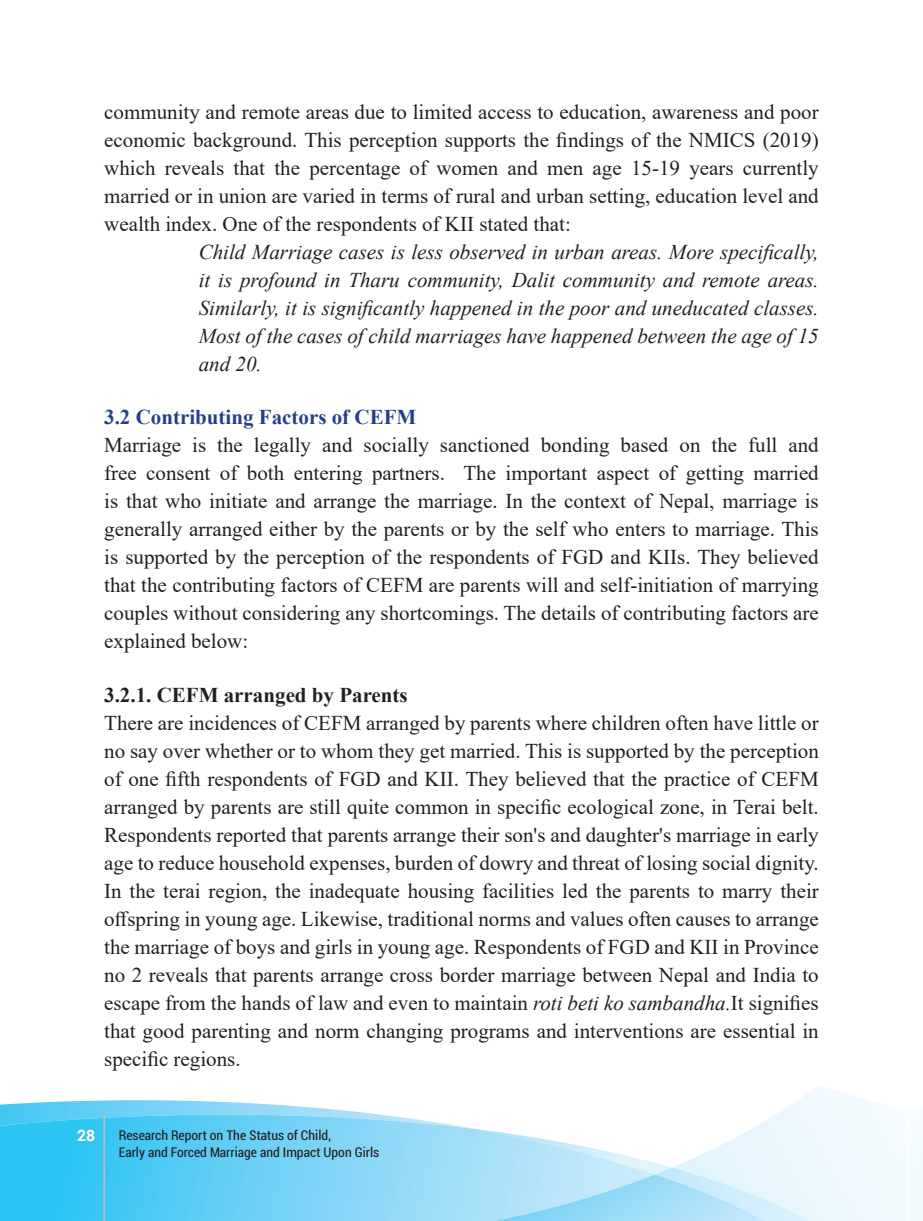
<style>
.page{position:relative;width:923px;height:1221px;background:#fff}
.page>*{position:absolute;margin:0;border:0;box-sizing:border-box;transform-origin:0 0}
.t1{font:21px/28px "Times New Roman";color:#231f20;text-align:justify}
.List_Paragraph{font:italic 21px/28px "Times New Roman";color:#231f20;text-align:justify}
.t2{font:700 21px "Times New Roman";color:#253f8e}
.t3{font:700 21px "Times New Roman";color:#231f20}
.t4{font:700 15.75px "Roboto";color:#fff}
.t5{font:condensed 14px/16.8px "Roboto";color:#231f20}
.s1{font-style:italic}
</style>
<div class="page">
<svg style="left:0;top:1086px;width:923px;height:134px"></svg>
<hr style="left:103px;top:1114px;width:2px;height:106px;background:#bcbdc0">
<p class="t1" style="left:104px;top:97px;width:716px">community and remote areas due to limited access to education, awareness and poor economic background. This perception supports the findings of the NMICS (2019) which reveals that the percentage of women and men age 15-19 years currently married or in union are varied in terms of rural and urban setting, education level and wealth index. One of the respondents of KII stated that:</p>
<p class="List_Paragraph" style="left:199px;top:237px;width:621px">Child Marriage cases is less observed in urban areas. More specifically, it is profound in Tharu community, Dalit community and remote areas.<br>Similarly, it is significantly happened in the poor and uneducated classes.<br>Most of the cases of child marriages have happened between the age of 15 and 20.</p>
<p class="t2" style="left:104px;top:402px;width:314px">3.2 Contributing Factors of CEFM</p>
<p class="t1" style="left:104px;top:430px;width:716px">Marriage is the legally and socially sanctioned bonding based on the full and free consent of both entering partners. The important aspect of getting married is that who initiate and arrange the marriage. In the context of Nepal, marriage is generally arranged either by the parents or by the self who enters to marriage. This is supported by the perception of the respondents of FGD and KIIs. They believed that the contributing factors of CEFM are parents will and self-initiation of marrying couples without considering any shortcomings. The details of contributing factors are explained below:</p>
<p class="t3" style="left:104px;top:679px;width:305px">3.2.1. CEFM arranged by Parents</p>
<p class="t1" style="left:104px;top:707px;width:716px">There are incidences of CEFM arranged by parents where children often have little or no say over whether or to whom they get married. This is supported by the perception of one fifth respondents of FGD and KII. They believed that the practice of CEFM arranged by parents are still quite common in specific ecological zone, in Terai belt.<br>Respondents reported that parents arrange their son's and daughter's marriage in early age to reduce household expenses, burden of dowry and threat of losing social dignity.<br>In the terai region, the inadequate housing facilities led the parents to marry their offspring in young age. Likewise, traditional norms and values often causes to arrange the marriage of boys and girls in young age. Respondents of FGD and KII in Province no 2 reveals that parents arrange cross border marriage between Nepal and India to escape from the hands of law and even to maintain <span class="s1">roti beti ko sambandha.</span>It signifies that good parenting and norm changing programs and interventions are essential in specific regions.</p>
<p class="t4" style="left:77px;top:1124px;width:20px">28</p>
<p class="t5" style="left:119px;top:1126px;width:262px">Research Report on The Status of Child,<br>Early and Forced Marriage and Impact Upon Girls</p>
</div>
